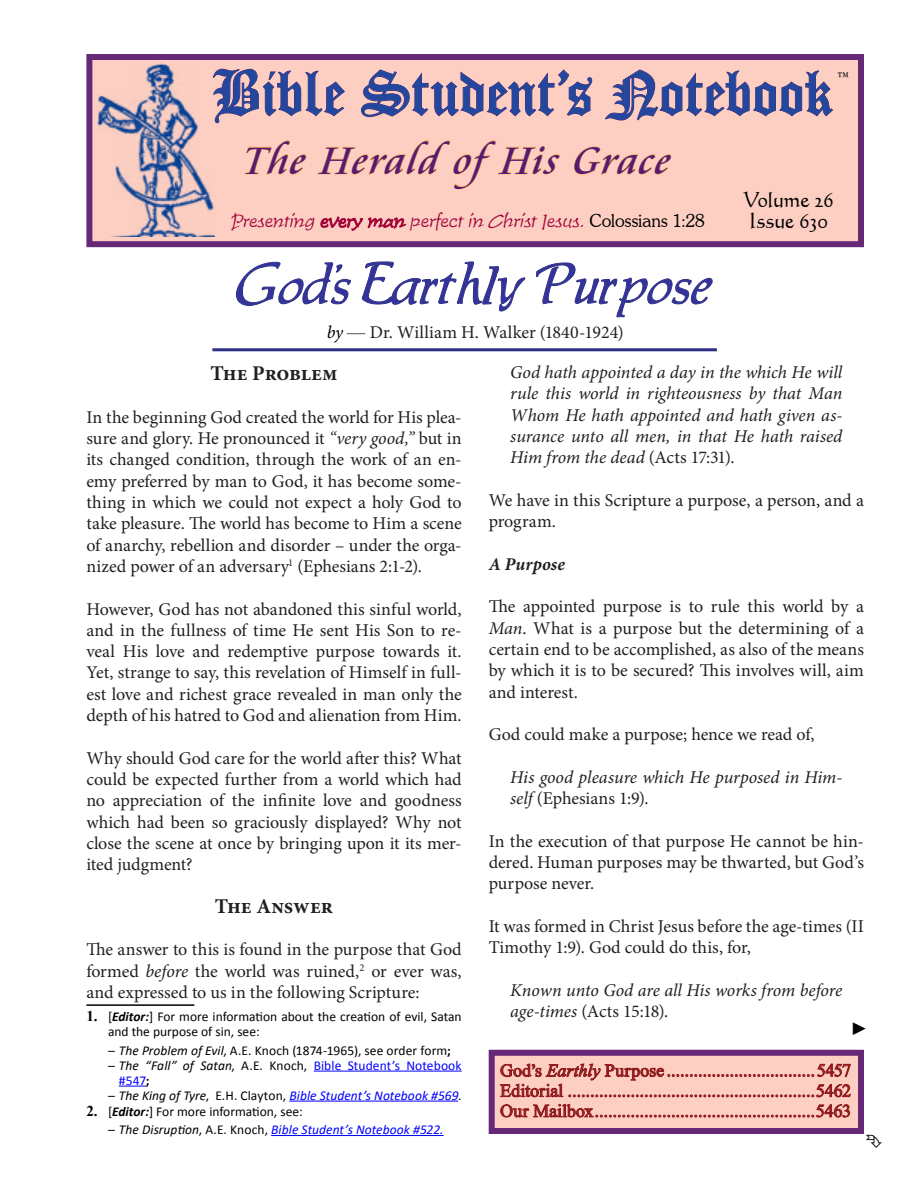
<style>
.page{position:relative;width:918px;height:1188px;background:#fff}
.page>*{position:absolute;margin:0;border:0;box-sizing:border-box;transform-origin:0 0}
.t1{font:69px "Cloister Black BT";color:#24479e}
.t2{font:54px "Allure SSK";color:#339}
.t3{font:italic 42px "Cataneo BT";color:#541b74}
.t4{font:700 21px "Minion Pro";color:#231f20}
.t5{font:21px "Calligraphic 421 BT Roman B";letter-spacing:-.005em;color:#000}
.t6{font:18px/21.3px "Minion Pro";color:#231f20;text-align:justify}
.t7{font:italic 18px/21.3px "Minion Pro";letter-spacing:-.005em;color:#231f20}
.t8{font:18px/20.2px "Times New Roman";letter-spacing:-.005em;color:#90191c;text-align:justify}
.t9{font:italic 18px "Time Scr D Ligh";color:#a20037}
.t10{font:italic 700 18px "Minion Pro";letter-spacing:.005em;color:#231f20}
.t11{font:300 18px "Souvenir IT Cby BT";color:#000}
.t12{font:18px "Times New Roman";color:#000}
.t13{font:13.5px/15px "Calibri";color:#000}
.t14{font:italic 13.5px "Calibri";letter-spacing:.005em;color:#00f}
.t15{font:13.5px/15px "Calibri";letter-spacing:.01em;color:#00f}
.s1{font-family:"Souvenir IT Cby BT";font-weight:300;font-style:normal;color:#000}
.s2{font-style:italic;color:#000}
.s3{font-family:"Times New Roman";color:#000}
.s4{font-style:italic}
.s5{font-family:"Times New Roman";font-weight:700;font-size:15px}
.s6{font-weight:700;font-style:italic}
.s7{font-weight:700}
.s8{color:#000}
.s9{font-weight:700;color:#000}
.s10{font-style:normal;color:#000}
.s11{font-style:normal}
.s12{font-size:17.7px}
.s13{font-style:italic;font-size:17.7px}
</style>
<div class="page">
<div style="left:86px;top:54px;width:778px;height:193px;background:#fccfc2;border:6px solid #672878"></div>
<svg style="left:215px;top:68px;width:130px;height:56px"></svg>
<svg style="left:361px;top:69px;width:232px;height:48px"></svg>
<svg style="left:605px;top:69px;width:228px;height:52px"></svg>
<svg style="left:244px;top:140px;width:62px;height:35px"></svg>
<svg style="left:317px;top:140px;width:243px;height:50px"></svg>
<svg style="left:573px;top:146px;width:98px;height:29px"></svg>
<hr style="left:212px;top:348px;width:505px;height:3px;background:#2b3086">
<svg style="left:320px;top:216px;width:87px;height:15px"></svg>
<img style="left:97px;top:64px;width:118px;height:172px">
<div style="left:492px;top:1053px;width:369px;height:78px;background:#fccfc2"></div>
<svg style="left:500px;top:1063px;width:351px;height:35px"></svg>
<svg style="left:500px;top:1104px;width:350px;height:14px"></svg>
<div style="left:489px;top:1050px;width:375px;height:84px;border:6px solid #672878"></div>
<hr style="left:86px;top:1004px;width:108px;height:2px;background:#000">
<hr style="left:314px;top:1071px;width:148px;height:1px;background:#00f">
<svg style="left:119px;top:1086px;width:27px;height:1px"></svg>
<hr style="left:289px;top:1101px;width:169px;height:1px;background:#00f">
<hr style="left:271px;top:1135px;width:173px;height:1px;background:#00f">
<svg style="left:236px;top:262px;width:115px;height:44px"></svg>
<svg style="left:361px;top:261px;width:165px;height:51px"></svg>
<svg style="left:536px;top:262px;width:177px;height:56px"></svg>
<h1 class="t1" style="left:212px;top:51px;width:621px">Bible Student’s Notebook</h1>
<p class="t11" style="left:836px;top:67px;width:16px">™</p>
<h3 class="t3" style="left:242px;top:134px;width:438px">The Herald ofHis Grace</h3>
<p class="t5" style="left:743px;top:186px;width:92px">Volume 26</p>
<p class="t9" style="left:231px;top:211px;width:476px">Presenting every man perfect in Christ Jesus. <span class="s1">C o l o s s i a n s 1: 2 8</span></p>
<p class="t5" style="left:749px;top:207px;width:81px">Issue 630</p>
<h2 class="t2" style="left:238px;top:261px;width:475px">God's Earthly Purpose</h2>
<p class="t6" style="left:327px;top:322px;width:298px"><span class="s2">by</span> <span class="s3">—</span> Dr. William H. Walker (1840-1924)</p>
<p class="t4" style="left:211px;top:359px;width:128px">The Problem</p>
<p class="t6" style="left:86px;top:407px;width:377px">In the beginning God created the world for His plea&shy;sure and glory. He pronounced it <span class="s4">“very good,”</span> but in its changed condition, through the work of an en&shy;emy preferred by man to God, it has become some&shy;thing in which we could not expect a holy God to take pleasure. The world has become to Him a scene of anarchy, rebellion and disorder – under the orga&shy;nized power of an adversary<sup>1</sup> (Ephesians 2:1-2).</p>
<p class="t6" style="left:86px;top:598px;width:377px">However, God has not abandoned this sinful world, and in the fullness of time He sent His Son to re&shy;veal His love and redemptive purpose towards it.<br>Yet, strange to say, this revelation of Himself in full&shy;est love and richest grace revealed in man only the depth of his hatred to God and alienation from Him.</p>
<p class="t6" style="left:86px;top:747px;width:377px">Why should God care for the world after this? What could be expected further from a world which had no appreciation of the infinite love and goodness which had been so graciously displayed? Why not close the scene at once by bringing upon it its mer&shy;ited judgment?</p>
<p class="t4" style="left:215px;top:891px;width:120px">The Answer</p>
<p class="t6" style="left:86px;top:939px;width:377px">The answer to this is found in the purpose that God formed <span class="s4">before</span> the world was ruined,<sup>2</sup> or ever was, and expressed to us in the following Scripture:</p>
<p class="t13" style="left:108px;top:1009px;width:355px;text-indent:-22px"><span class="s5">1.</span> [<span class="s6">Editor:</span>] For more information about the creation of evil, Satan and the purpose of sin, see:</p>
<p class="t13" style="left:108px;top:1042px;width:345px"><span class="s4">– The Problem of Evil</span>, A.E. Knoch (1874-1965), see order form<span class="s7">;</span></p>
<p class="t15" style="left:119px;top:1057px;width:344px;text-indent:-11px"><span class="s2">– The “Fall” of Satan</span><span class="s8">, A.E. Knoch,</span> Bible Student’s Notebook #547<span class="s9">;</span></p>
<p class="t14" style="left:108px;top:1086px;width:355px"><span class="s8">– The King of Tyre</span><span class="s10">, E.H. Clayton,</span> Bible Student’s Notebook #569<span class="s10">.</span></p>
<p class="t13" style="left:86px;top:1103px;width:218px"><span class="s5">2.</span> [<span class="s6">Editor:</span>] For more information, see:</p>
<p class="t14" style="left:108px;top:1120px;width:337px"><span class="s8">– The Disruption</span><span class="s10">, A.E. Knoch,</span> Bible Student’s Notebook #522.</p>
<p class="t7" style="left:510px;top:362px;width:334px;text-align:justify">God hath appointed a day in the which He will rule this world in righteousness by that Man Whom He hath appointed and hath given as&shy;surance unto all men, in that He hath raised Him from the dead <span class="s11">(Acts 17:31).</span></p>
<p class="t6" style="left:489px;top:490px;width:377px">We have in this Scripture a purpose, a person, and a program.</p>
<p class="t10" style="left:489px;top:551px;width:78px">A Purpose</p>
<p class="t6" style="left:489px;top:596px;width:377px">The appointed purpose is to rule this world by a <span class="s4">Man</span>. What is a purpose but the determining of a certain end to be accomplished, as also of the means by which it is to be secured? This involves will, aim and interest.</p>
<p class="t6" style="left:489px;top:724px;width:327px">God could make a purpose; hence we read of,</p>
<p class="t7" style="left:510px;top:766px;width:334px">His good pleasure which He purposed in Him&shy;self <span class="s11">(Ephesians 1:9).</span></p>
<p class="t6" style="left:489px;top:830px;width:377px">In the execution of that purpose He cannot be hin&shy;dered. Human purposes may be thwarted, but God’s purpose never.</p>
<p class="t6" style="left:489px;top:916px;width:377px">It was formed in Christ Jesus before the age-times (II<br>Timothy 1:9). God could do this, for,</p>
<p class="t7" style="left:510px;top:979px;width:334px">Known unto God are all His works from before age-times <span class="s11">(Acts 15:18).</span></p>
<p class="t12" style="left:851px;top:1016px;width:19px">►</p>
<p class="t8" style="left:500px;top:1060px;width:352px"><span class="s12">God’s</span> <span class="s13">Earthly</span> <span class="s12">Purpose</span> .................................5457<br>Editorial .......................................................5462<br>Our Mailbox.................................................5463</p>
</div>
